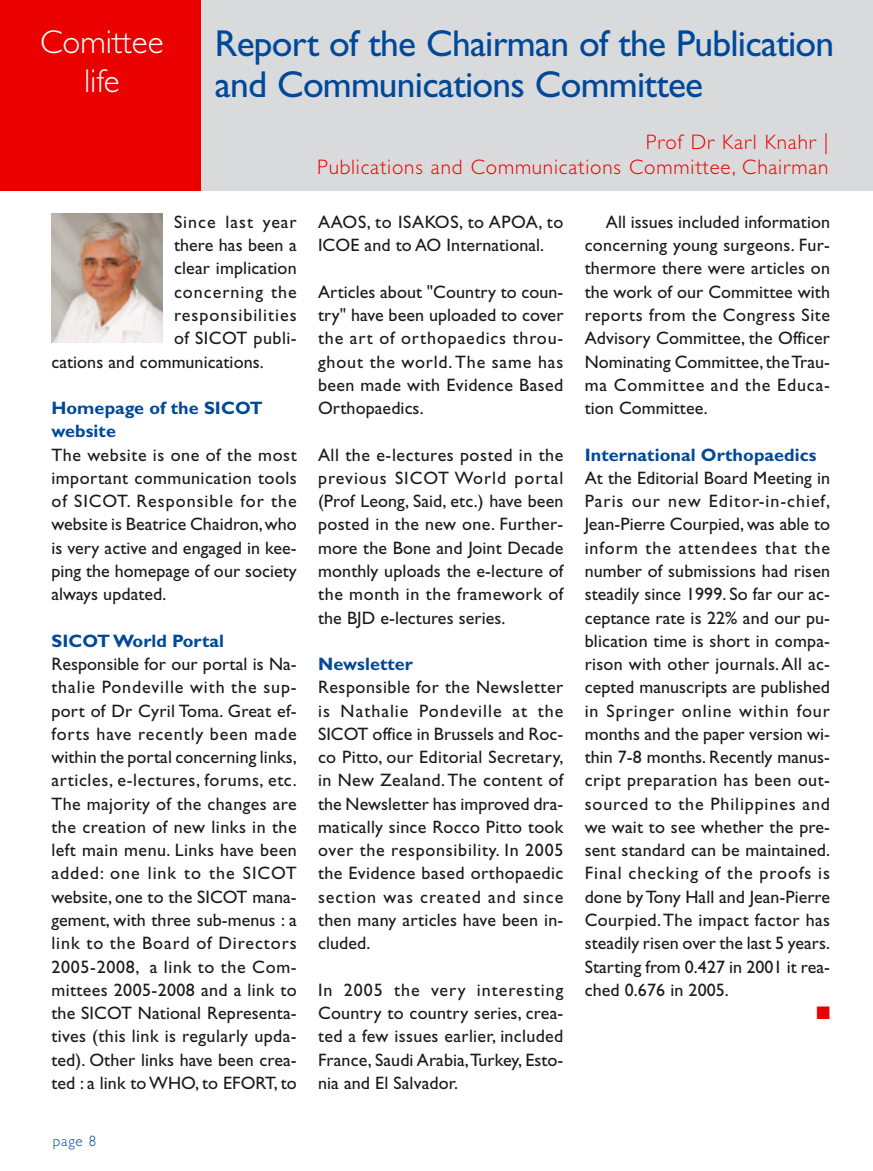
<style>
.page{position:relative;width:873px;height:1171px;background:#fff}
.page>*{position:absolute;margin:0;border:0;box-sizing:border-box;transform-origin:0 0}
.t1{font:37.5px/40.5px "Gill Sans";letter-spacing:-.02em;color:#00499a}
.t2{font:300 33px/39.6px "Gill Sans";color:#fff;text-align:center}
.t3{font:300 21px/25.2px "Gill Sans";letter-spacing:.04em;color:#eb0000;text-align:right}
.t4{font:18px/23.2px "Gill Sans";letter-spacing:.005em;color:#1b1b1f;text-align:justify}
.t5{font:700 18px/23.2px "Gill Sans";letter-spacing:.005em;color:#004997}
.t6{font:18px "Gill Sans";letter-spacing:.055em;color:#1b1b1f}
.t7{font:18px "Gill Sans";letter-spacing:.03em;color:#1b1b1f}
.t8{font:18px "Zapf Dingbats";color:#eb0000}
.t9{font:300 15px "Gill Sans";color:#00499a}
</style>
<div class="page">
<hr style="left:872px;top:0;width:1px;height:191px;background:#d9dadc">
<svg style="left:0;top:0;width:872px;height:343px"></svg>
<h2 class="t2" style="left:40px;top:26px;width:125px">Comittee life</h2>
<h1 class="t1" style="left:215px;top:28px;width:621px">Report of the Chairman of the Publication and Communications Committee</h1>
<p class="t3" style="left:317px;top:131px;width:513px">Prof Dr Karl Knahr |<br>Publications and Communications Committee, Chairman</p>
<p class="t6" style="left:174px;top:215px;width:124px">Since last year</p>
<p class="t4" style="left:174px;top:235px;width:124px">there has been a</p>
<p class="t4" style="left:174px;top:259px;width:124px">clear implication</p>
<p class="t6" style="left:174px;top:285px;width:124px">concerning the</p>
<p class="t6" style="left:174px;top:308px;width:124px">responsibilities</p>
<p class="t7" style="left:174px;top:332px;width:124px">of SICOT publi-</p>
<p class="t4" style="left:51px;top:352px;width:214px">cations and communications.</p>
<p class="t5" style="left:51px;top:398px;width:213px">Homepage of the SICOT website</p>
<p class="t4" style="left:51px;top:445px;width:247px">The website is one of the most important communication tools of SICOT. Responsible for the website is Beatrice Chaidron,who is very active and engaged in kee&shy;ping the homepage of our society always updated.</p>
<p class="t5" style="left:51px;top:631px;width:174px">SICOT World Portal</p>
<p class="t4" style="left:51px;top:654px;width:247px">Responsible for our portal is Na&shy;thalie Pondeville with the sup&shy;port of Dr Cyril Toma. Great ef&shy;forts have recently been made within the portal concerning links, articles, e-lectures, forums, etc.<br>The majority of the changes are the creation of new links in the left main menu. Links have been added: one link to the SICOT website, one to the SICOT mana&shy;gement, with three sub-menus : a link to the Board of Directors 2005-2008, a link to the Com&shy;mittees 2005-2008 and a link to the SICOT National Representa&shy;tives (this link is regularly upda&shy;ted). Other links have been crea&shy;ted : a link to WHO, to EFORT, to</p>
<p class="t9" style="left:53px;top:1135px;width:45px">page 8</p>
<p class="t4" style="left:318px;top:212px;width:247px">AAOS, to ISAKOS, to APOA, to<br>ICOE and to AO International.</p>
<p class="t4" style="left:318px;top:282px;width:247px">Articles about "Country to coun&shy;try" have been uploaded to cover the art of orthopaedics throu&shy;ghout the world.The same has been made with Evidence Based Orthopaedics.</p>
<p class="t4" style="left:318px;top:445px;width:247px">All the e-lectures posted in the previous SICOT World portal (Prof Leong, Said, etc.) have been posted in the new one. Further&shy;more the Bone and Joint Decade monthly uploads the e-lecture of the month in the framework of the BJD e-lectures series.</p>
<p class="t5" style="left:318px;top:654px;width:96px">Newsletter</p>
<p class="t4" style="left:318px;top:677px;width:247px">Responsible for the Newsletter is Nathalie Pondeville at the SICOT office in Brussels and Roc&shy;co Pitto, our Editorial Secretary, in New Zealand.The content of the Newsletter has improved dra&shy;matically since Rocco Pitto took over the responsibility. In 2005 the Evidence based orthopaedic section was created and since then many articles have been in&shy;cluded.</p>
<p class="t4" style="left:318px;top:979px;width:247px">In 2005 the very interesting Country to country series, crea&shy;ted a few issues earlier, included France, Saudi Arabia,Turkey, Esto&shy;nia and El Salvador.</p>
<p class="t4" style="left:584px;top:212px;width:247px;text-indent:21px">All issues included information concerning young surgeons. Fur&shy;thermore there were articles on the work of our Committee with reports from the Congress Site Advisory Committee, the Officer Nominating Committee,the Trau&shy;ma Committee and the Educa&shy;tion Committee.</p>
<p class="t5" style="left:584px;top:445px;width:233px">International Orthopaedics</p>
<p class="t4" style="left:584px;top:468px;width:247px">At the Editorial Board Meeting in Paris our new Editor-in-chief, Jean-Pierre Courpied, was able to inform the attendees that the number of submissions had risen steadily since 1999. So far our ac&shy;ceptance rate is 22% and our pu&shy;blication time is short in compa&shy;rison with other journals.All ac&shy;cepted manuscripts are published in Springer online within four months and the paper version wi&shy;thin 7-8 months. Recently manus&shy;cript preparation has been out&shy;sourced to the Philippines and we wait to see whether the pre&shy;sent standard can be maintained.<br>Final checking of the proofs is done by Tony Hall and Jean-Pierre Courpied.The impact factor has steadily risen over the last 5 years.<br>Starting from 0.427 in 2001 it rea&shy;ched 0.676 in 2005.</p>
<p class="t8" style="left:816px;top:1002px;width:15px">■</p>
</div>
